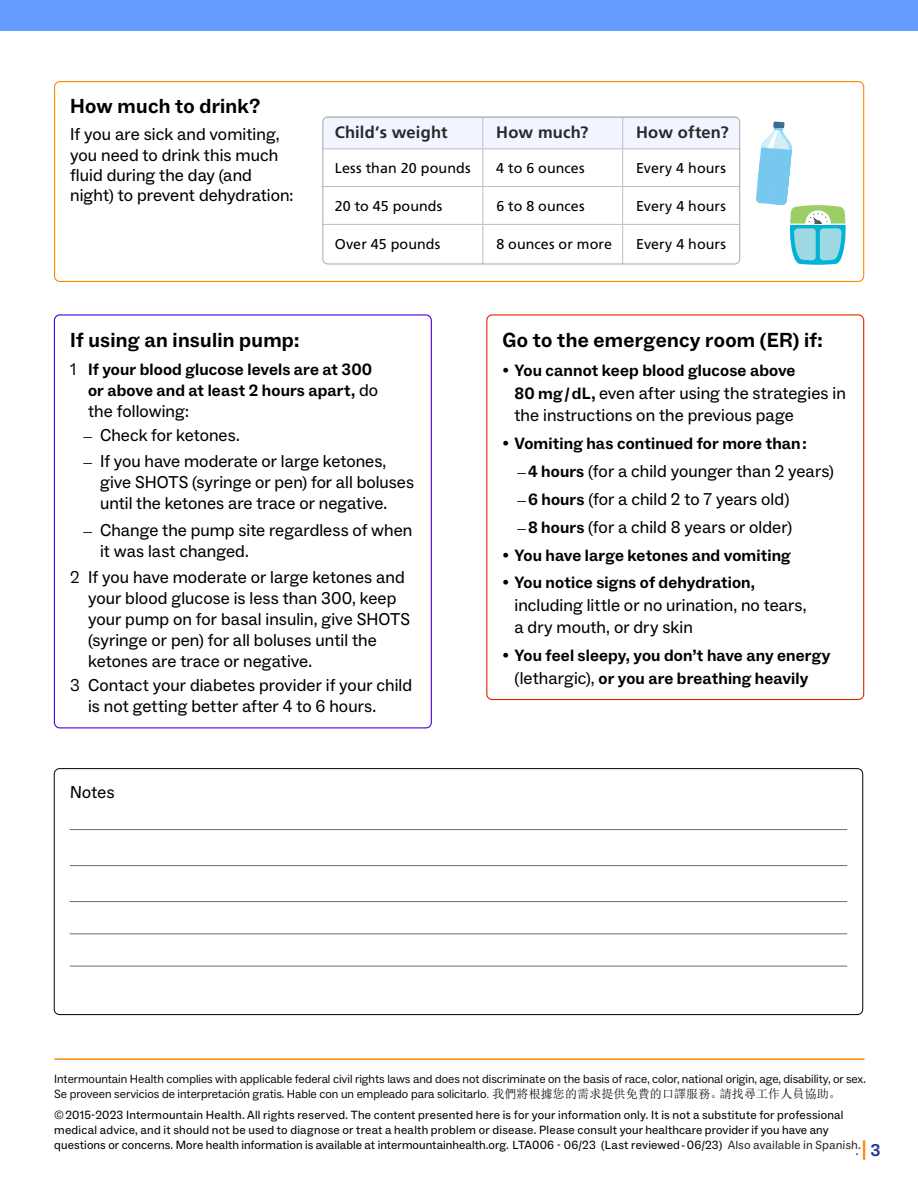
<style>
.page{position:relative;width:918px;height:1188px;background:#fff}
.page>*{position:absolute;margin:0;border:0;box-sizing:border-box;transform-origin:0 0}
.Title_bar{font:700 20.4px "ABC Social";letter-spacing:.015em;color:#000}
.Main_table{font:17.25px/21px "ABC Social";letter-spacing:.005em;color:#000}
.t1{font:700 16.5px/21px "ABC Social";letter-spacing:.01em;color:#000}
.t2{font:700 16.5px "Frutiger LT Std";letter-spacing:.01em;color:#292829}
.t3{font:14.25px "Frutiger LT Std";letter-spacing:.005em;color:#000}
.t4{font:12.75px "ABC Social";color:#000}
.t5{font:12px/15px "ABC Social";letter-spacing:.015em;color:#000}
.t6{font:12px/15px "ABC Social";letter-spacing:-.005em;color:#000}
.s1{font-weight:400;font-size:17.25px}
.s2{font-family:"Adobe Garamond Pro"}
.s3{font-style:inherit}
.s4{font-family:"Adobe Garamond Pro";font-weight:400;font-size:17.25px}
.s5{font-weight:700;font-size:16.5px}
.s6{font-family:"Frutiger LT Std";font-weight:300;font-stretch:condensed}
.s7{font-family:"Sim Sun"}
.s8{color:#292829}
.s9{font-weight:700;font-size:19.5px;color:#ff8600}
.s10{font-weight:700;font-size:17.25px;color:#293896}
</style>
<div class="page">
<div style="left:0;top:0;width:918px;height:31px;background:#659cff"></div>
<hr style="left:54px;top:1058px;width:811px;height:2px;background:#ff8600">
<div style="left:54px;top:81px;width:810px;height:201px;border:1px solid #ff8600;border-radius:5px"></div>
<div style="left:322px;top:118px;width:418px;height:30px;background:#f0f5ff"></div>
<svg style="left:322px;top:149px;width:418px;height:115px"></svg>
<svg style="left:322px;top:187px;width:416px;height:37px"></svg>
<hr style="left:322px;top:117px;width:161px;height:1px;background:#bcbec0">
<hr style="left:482px;top:118px;width:1px;height:30px;background:#bcbec0">
<hr style="left:623px;top:117px;width:117px;height:1px;background:#bcbec0">
<hr style="left:622px;top:118px;width:1px;height:30px;background:#bcbec0">
<hr style="left:322px;top:148px;width:161px;height:1px;background:#bcbec0">
<hr style="left:483px;top:148px;width:140px;height:1px;background:#bcbec0">
<hr style="left:482px;top:149px;width:1px;height:37px;background:#bcbec0">
<hr style="left:623px;top:148px;width:117px;height:1px;background:#bcbec0">
<hr style="left:622px;top:149px;width:1px;height:37px;background:#bcbec0">
<hr style="left:322px;top:186px;width:161px;height:1px;background:#bcbec0">
<hr style="left:483px;top:186px;width:140px;height:1px;background:#bcbec0">
<hr style="left:482px;top:187px;width:1px;height:37px;background:#bcbec0">
<hr style="left:623px;top:186px;width:117px;height:1px;background:#bcbec0">
<hr style="left:622px;top:187px;width:1px;height:37px;background:#bcbec0">
<hr style="left:322px;top:224px;width:161px;height:1px;background:#bcbec0">
<hr style="left:483px;top:224px;width:140px;height:1px;background:#bcbec0">
<hr style="left:482px;top:225px;width:1px;height:39px;background:#bcbec0">
<hr style="left:623px;top:224px;width:117px;height:1px;background:#bcbec0">
<hr style="left:622px;top:225px;width:1px;height:39px;background:#bcbec0">
<div style="left:323px;top:117px;width:417px;height:147px;border:1px solid #a7a9ac;border-radius:5px"></div>
<svg style="left:756px;top:122px;width:90px;height:143px"></svg>
<div style="left:486px;top:314px;width:378px;height:386px;border:1px solid #e02500;border-radius:5px"></div>
<hr style="left:70px;top:829px;width:777px;height:1px;background:#6d6e71">
<hr style="left:70px;top:865px;width:777px;height:1px;background:#6d6e71">
<hr style="left:70px;top:901px;width:777px;height:1px;background:#6d6e71">
<hr style="left:70px;top:933px;width:777px;height:1px;background:#6d6e71">
<hr style="left:70px;top:966px;width:777px;height:1px;background:#6d6e71">
<div style="left:54px;top:768px;width:809px;height:247px;border:1px solid #000;border-radius:5px"></div>
<p class="Title_bar" style="left:70px;top:94px;width:192px">How much to drink?</p>
<p class="Main_table" style="left:70px;top:125px;width:225px;line-height:20.2px">If you are sick and vomiting, you need to drink this much fluid during the day (and night) to prevent dehydration:</p>
<p class="t2" style="left:335px;top:123px;width:114px">Child’s weight</p>
<p class="t2" style="left:496px;top:123px;width:94px">How much?</p>
<p class="t2" style="left:636px;top:123px;width:94px">How often?</p>
<p class="t3" style="left:335px;top:160px;width:138px">Less than 20 pounds</p>
<p class="t3" style="left:496px;top:160px;width:90px">4 to 6 ounces</p>
<p class="t3" style="left:636px;top:160px;width:91px">Every 4 hours</p>
<p class="t3" style="left:335px;top:197px;width:109px">20 to 45 pounds</p>
<p class="t3" style="left:496px;top:197px;width:90px">6 to 8 ounces</p>
<p class="t3" style="left:636px;top:197px;width:91px">Every 4 hours</p>
<p class="t3" style="left:335px;top:235px;width:107px">Over 45 pounds</p>
<p class="t3" style="left:496px;top:235px;width:117px">8 ounces or more</p>
<p class="t3" style="left:636px;top:235px;width:91px">Every 4 hours</p>
<p class="Title_bar" style="left:70px;top:327px;width:231px">If using an insulin pump:</p>
<p class="t1" style="left:88px;top:359px;width:292px;text-indent:-18px"><span class="s1">1</span> If your blood glucose levels are at 300 or above and at least 2 hours apart, <span class="s1">do</span></p>
<p class="Main_table" style="left:88px;top:400px;width:102px">the following:</p>
<p class="Main_table" style="left:84px;top:425px;width:158px"><span class="s2">–</span> Check for ketones.</p>
<p class="Main_table" style="left:100px;top:451px;width:316px;text-indent:-16px"><span class="s2">–</span> If you have moderate or large ketones, give SHOTS (syringe or pen) for all boluses until the ketones are trace or negative.</p>
<p class="Main_table" style="left:100px;top:519px;width:314px;text-indent:-16px"><span class="s2">–</span> Change the pump site regardless of when it was last changed.</p>
<p class="Main_table" style="left:88px;top:567px;width:324px;text-indent:-18px"><span class="s3">2</span> If you have moderate or large ketones and your blood glucose is less than 300, keep your pump on for basal insulin, give SHOTS (syringe or pen) for all boluses until the ketones are trace or negative.</p>
<p class="Main_table" style="left:88px;top:675px;width:326px;text-indent:-18px"><span class="s3">3</span> Contact your diabetes provider if your child is not getting better after 4 to 6 hours.</p>
<p class="Main_table" style="left:70px;top:782px;width:47px">Notes</p>
<p class="Title_bar" style="left:503px;top:327px;width:322px">Go to the emergency room (ER) if:</p>
<p class="t1" style="left:503px;top:360px;width:295px"><span class="s4">•</span> You cannot keep blood glucose above</p>
<p class="Main_table" style="left:515px;top:382px;width:333px;line-height:22.5px"><span class="s5">80 mg / dL,</span> even after using the strategies in the instructions on the previous page</p>
<p class="t1" style="left:503px;top:433px;width:306px"><span class="s4">•</span> Vomiting has continued for more than :</p>
<p class="Main_table" style="left:518px;top:461px;width:318px"><span class="s2">–</span><span class="s5">4 hours</span> (for a child younger than 2 years)</p>
<p class="Main_table" style="left:518px;top:489px;width:273px"><span class="s2">–</span><span class="s5">6 hours</span> (for a child 2 to 7 years old)</p>
<p class="Main_table" style="left:518px;top:517px;width:276px"><span class="s2">–</span><span class="s5">8 hours</span> (for a child 8 years or older)</p>
<p class="t1" style="left:503px;top:545px;width:290px"><span class="s4">•</span> You have large ketones and vomiting</p>
<p class="t1" style="left:503px;top:573px;width:254px"><span class="s4">•</span> You notice signs of dehydration,</p>
<p class="Main_table" style="left:515px;top:594px;width:294px;line-height:22.5px">including little or no urination, no tears, a dry mouth, or dry skin</p>
<p class="t1" style="left:515px;top:645px;width:318px;line-height:22.5px;text-indent:-12px"><span class="s4">•</span> You feel sleepy, you don’t have any energy <span class="s1">(lethargic),</span> or you are breathing heavily</p>
<p class="t6" style="left:54px;top:1071px;width:813px">Intermountain Health complies with applicable federal civil rights laws and does not discriminate on the basis of race, color, national origin, age, disability, or sex.<br>Se proveen servicios de interpretación gratis. Hable con un empleado para solicitarlo<span class="s6">.</span> <span class="s7">我們將根據您的需求提供免費的口譯服務。請找尋工作人員協助。</span></p>
<p class="t5" style="left:54px;top:1108px;width:808px">© 2015-2023 Intermountain Health. All rights reserved. The content presented here is for your information only. It is not a substitute for professional medical advice, and it should not be used to diagnose or treat a health problem or disease. Please consult your healthcare provider if you have any questions or concerns. More health information is available at intermountainhealth.org. LTA006 - 06/23 (Last reviewed - 06/23) <span class="s8">Also available in Spanish.</span></p>
<p class="t4" style="left:856px;top:1143px;width:26px">.<span class="s9">|</span><span class="s10">3</span></p>
</div>
